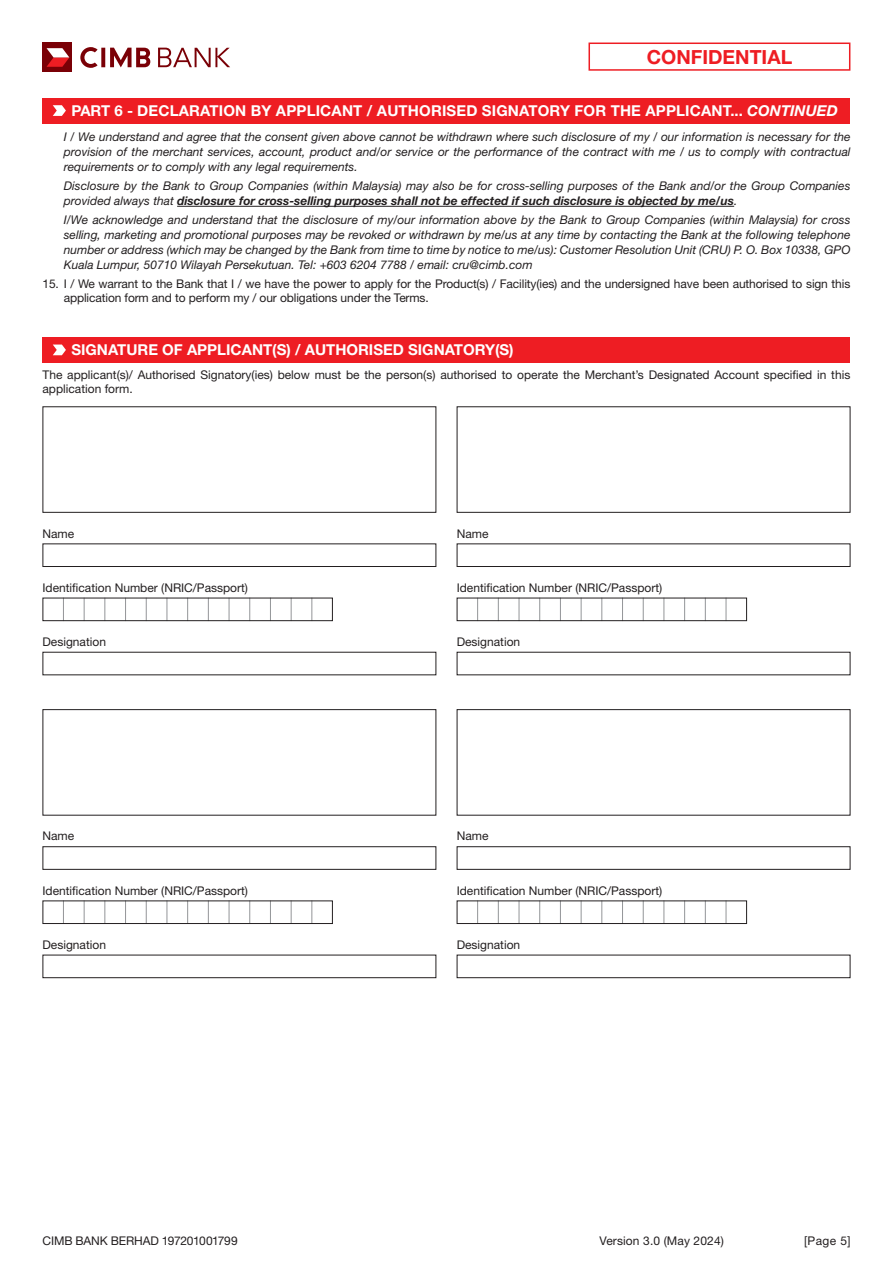
<style>
.page{position:relative;width:893px;height:1263px;background:#fff}
.page>*{position:absolute;margin:0;border:0;box-sizing:border-box;transform-origin:0 0}
.t1{font:700 19.5px "Helvetica Neue LT Std";color:#ee1d23}
.t2{font:700 15px "Helvetica Neue LT Std";letter-spacing:.01em;color:#fff}
.t3{font:italic 12px/15px "Helvetica Neue LT Std";color:#231f20;text-align:justify}
.t4{font:12px/14.4px "Helvetica Neue LT Std";color:#231f20}
.s1{font-style:italic}
.s2{font-weight:700}
</style>
<div class="page">
<div style="left:588px;top:43px;width:262px;height:28px;border:2px solid #ee1d23"></div>
<svg style="left:80px;top:47px;width:70px;height:21px"></svg>
<svg style="left:158px;top:48px;width:72px;height:19px"></svg>
<div style="left:43px;top:43px;width:29px;height:29px;background:#7a0006"></div>
<svg style="left:47px;top:48px;width:22px;height:19px"></svg>
<div style="left:43px;top:337px;width:807px;height:26px;background:#ee1d23"></div>
<svg style="left:53px;top:345px;width:13px;height:10px"></svg>
<div style="left:43px;top:406px;width:393px;height:107px;border:1px solid #231f20"></div>
<svg style="left:63px;top:600px;width:1px;height:19px"></svg>
<svg style="left:84px;top:600px;width:1px;height:19px"></svg>
<svg style="left:105px;top:600px;width:1px;height:19px"></svg>
<svg style="left:125px;top:600px;width:1px;height:19px"></svg>
<svg style="left:146px;top:600px;width:1px;height:19px"></svg>
<svg style="left:167px;top:600px;width:1px;height:19px"></svg>
<svg style="left:187px;top:600px;width:1px;height:19px"></svg>
<svg style="left:208px;top:600px;width:1px;height:19px"></svg>
<svg style="left:229px;top:600px;width:1px;height:19px"></svg>
<svg style="left:249px;top:600px;width:1px;height:19px"></svg>
<svg style="left:270px;top:600px;width:1px;height:19px"></svg>
<svg style="left:291px;top:600px;width:1px;height:19px"></svg>
<svg style="left:312px;top:600px;width:1px;height:19px"></svg>
<div style="left:43px;top:598px;width:290px;height:23px;border:1px solid #231f20"></div>
<div style="left:43px;top:543px;width:393px;height:24px;border:1px solid #231f20"></div>
<div style="left:43px;top:709px;width:393px;height:106px;border:1px solid #231f20"></div>
<svg style="left:63px;top:902px;width:1px;height:20px"></svg>
<svg style="left:84px;top:902px;width:1px;height:20px"></svg>
<svg style="left:105px;top:902px;width:1px;height:20px"></svg>
<svg style="left:125px;top:902px;width:1px;height:20px"></svg>
<svg style="left:146px;top:902px;width:1px;height:20px"></svg>
<svg style="left:167px;top:902px;width:1px;height:20px"></svg>
<svg style="left:187px;top:902px;width:1px;height:20px"></svg>
<svg style="left:208px;top:902px;width:1px;height:20px"></svg>
<svg style="left:229px;top:902px;width:1px;height:20px"></svg>
<svg style="left:249px;top:902px;width:1px;height:20px"></svg>
<svg style="left:270px;top:902px;width:1px;height:20px"></svg>
<svg style="left:291px;top:902px;width:1px;height:20px"></svg>
<svg style="left:312px;top:902px;width:1px;height:20px"></svg>
<div style="left:43px;top:900px;width:290px;height:24px;border:1px solid #231f20"></div>
<div style="left:43px;top:955px;width:393px;height:23px;border:1px solid #231f20"></div>
<div style="left:43px;top:846px;width:393px;height:24px;border:1px solid #231f20"></div>
<div style="left:457px;top:406px;width:393px;height:107px;border:1px solid #231f20"></div>
<svg style="left:477px;top:600px;width:1px;height:19px"></svg>
<svg style="left:498px;top:600px;width:1px;height:19px"></svg>
<svg style="left:519px;top:600px;width:1px;height:19px"></svg>
<svg style="left:539px;top:600px;width:1px;height:19px"></svg>
<svg style="left:560px;top:600px;width:1px;height:19px"></svg>
<svg style="left:581px;top:600px;width:1px;height:19px"></svg>
<svg style="left:602px;top:600px;width:1px;height:19px"></svg>
<svg style="left:622px;top:600px;width:1px;height:19px"></svg>
<svg style="left:643px;top:600px;width:1px;height:19px"></svg>
<svg style="left:664px;top:600px;width:1px;height:19px"></svg>
<svg style="left:684px;top:600px;width:1px;height:19px"></svg>
<svg style="left:705px;top:600px;width:1px;height:19px"></svg>
<svg style="left:726px;top:600px;width:1px;height:19px"></svg>
<div style="left:457px;top:598px;width:290px;height:23px;border:1px solid #231f20"></div>
<div style="left:457px;top:543px;width:393px;height:24px;border:1px solid #231f20"></div>
<div style="left:457px;top:709px;width:393px;height:106px;border:1px solid #231f20"></div>
<svg style="left:477px;top:902px;width:1px;height:20px"></svg>
<svg style="left:498px;top:902px;width:1px;height:20px"></svg>
<svg style="left:519px;top:902px;width:1px;height:20px"></svg>
<svg style="left:539px;top:902px;width:1px;height:20px"></svg>
<svg style="left:560px;top:902px;width:1px;height:20px"></svg>
<svg style="left:581px;top:902px;width:1px;height:20px"></svg>
<svg style="left:602px;top:902px;width:1px;height:20px"></svg>
<svg style="left:622px;top:902px;width:1px;height:20px"></svg>
<svg style="left:643px;top:902px;width:1px;height:20px"></svg>
<svg style="left:664px;top:902px;width:1px;height:20px"></svg>
<svg style="left:684px;top:902px;width:1px;height:20px"></svg>
<svg style="left:705px;top:902px;width:1px;height:20px"></svg>
<svg style="left:726px;top:902px;width:1px;height:20px"></svg>
<div style="left:457px;top:900px;width:290px;height:24px;border:1px solid #231f20"></div>
<div style="left:457px;top:955px;width:393px;height:23px;border:1px solid #231f20"></div>
<div style="left:457px;top:846px;width:393px;height:24px;border:1px solid #231f20"></div>
<div style="left:43px;top:98px;width:807px;height:25px;background:#ee1d23"></div>
<svg style="left:53px;top:105px;width:13px;height:11px"></svg>
<hr style="left:177px;top:206px;width:557px;height:1px;background:#231f20">
<h1 class="t1" style="left:647px;top:45px;width:147px">CONFIDENTIAL</h1>
<p class="t2" style="left:71px;top:101px;width:768px">PART 6 - DECLARATION BY APPLICANT / AUTHORISED SIGNATORY FOR THE APPLICANT... <span class="s1">CONTINUED</span></p>
<p class="t3" style="left:64px;top:129px;width:788px">I / We understand and agree that the consent given above cannot be withdrawn where such disclosure of my / our information is necessary for the provision of the merchant services, account, product and/or service or the performance of the contract with me / us to comply with contractual requirements or to comply with any legal requirements.</p>
<p class="t3" style="left:64px;top:178px;width:788px">Disclosure by the Bank to Group Companies (within Malaysia) may also be for cross-selling purposes of the Bank and/or the Group Companies provided always that <span class="s2">disclosure for cross-selling purposes shall not be effected if such disclosure is objected by me/us</span>.</p>
<p class="t3" style="left:64px;top:212px;width:788px">I/We acknowledge and understand that the disclosure of my/our information above by the Bank to Group Companies (within Malaysia) for cross selling, marketing and promotional purposes may be revoked or withdrawn by me/us at any time by contacting the Bank at the following telephone number or address (which may be changed by the Bank from time to time by notice to me/us): Customer Resolution Unit (CRU) P. O. Box 10338, GPO Kuala Lumpur, 50710 Wilayah Persekutuan. Tel: +603 6204 7788 / email: cru@cimb.com</p>
<p class="t4" style="left:64px;top:276px;width:788px;text-indent:-21px">15. I / We warrant to the Bank that I / we have the power to apply for the Product(s) / Facility(ies) and the undersigned have been authorised to sign this application form and to perform my / our obligations under the Terms.</p>
<p class="t2" style="left:71px;top:341px;width:444px">SIGNATURE OF APPLICANT(S) / AUTHORISED SIGNATORY(S)</p>
<p class="t4" style="left:43px;top:367px;width:809px">The applicant(s)/ Authorised Signatory(ies) below must be the person(s) authorised to operate the Merchant’s Designated Account specified in this application form.</p>
<p class="t4" style="left:43px;top:526px;width:33px">Name</p>
<p class="t4" style="left:457px;top:526px;width:33px">Name</p>
<p class="t4" style="left:43px;top:580px;width:207px">Identification Number (NRIC/Passport)</p>
<p class="t4" style="left:457px;top:580px;width:207px">Identification Number (NRIC/Passport)</p>
<p class="t4" style="left:43px;top:634px;width:65px">Designation</p>
<p class="t4" style="left:457px;top:634px;width:65px">Designation</p>
<p class="t4" style="left:43px;top:829px;width:33px">Name</p>
<p class="t4" style="left:457px;top:829px;width:33px">Name</p>
<p class="t4" style="left:43px;top:883px;width:207px">Identification Number (NRIC/Passport)</p>
<p class="t4" style="left:457px;top:883px;width:207px">Identification Number (NRIC/Passport)</p>
<p class="t4" style="left:43px;top:937px;width:65px">Designation</p>
<p class="t4" style="left:457px;top:937px;width:65px">Designation</p>
<p class="t4" style="left:43px;top:1233px;width:197px">CIMB BANK BERHAD 197201001799</p>
<p class="t4" style="left:600px;top:1233px;width:126px">Version 3.0 (May 2024)</p>
<p class="t4" style="left:804px;top:1233px;width:48px">[Page 5]</p>
</div>
